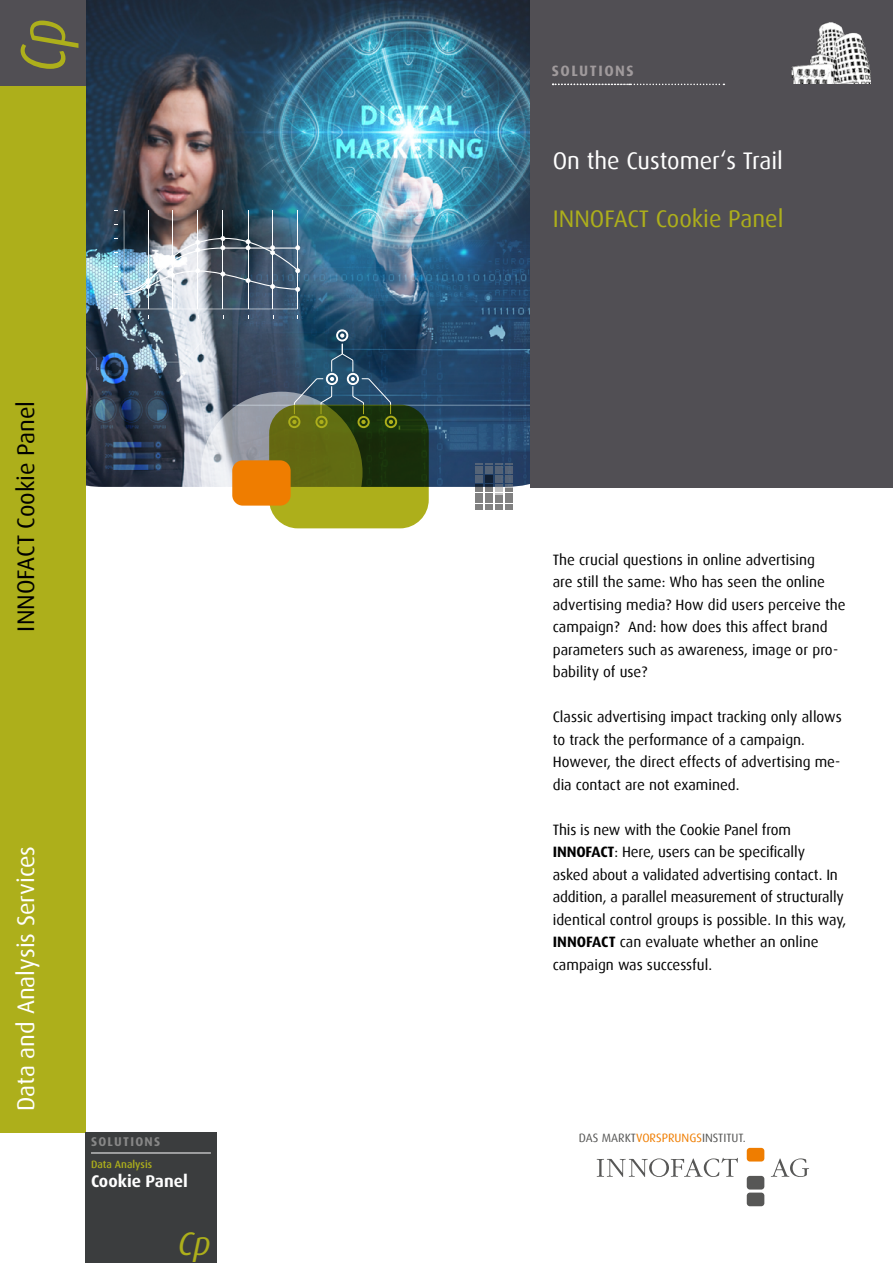
<style>
.page{position:relative;width:893px;height:1263px;background:#fff}
.page>*{position:absolute;margin:0;border:0;box-sizing:border-box;transform-origin:0 0}
.t1{font:italic 63.45px "Dax";color:#adaf1b;scale:.84 1}
.t2{font:italic 32.7px "Dax";color:#adaf1b}
.t3{font:24px "Dax";color:#fff}
.t4{font:24px "Dax";color:#adaf1b}
.t5{font:24px "Dax";color:#000}
.t6{font:700 16.95px "Dax";color:#fff}
.t7{font:15px/22.5px "Dax";color:#000}
.t8{font:700 15px "Dax";letter-spacing:.1em;color:#a09a9c}
.t9{font:700 12.75px "Dax";letter-spacing:.1em;color:#878787}
.t10{font:12px "Dax";color:#575756}
.t11{font:500 10.5px "Dax";color:#adaf1b}
.s1{font-weight:700}
.s2{color:#ef7d00}
</style>
<div class="page">
<img style="left:85px;top:0;width:446px;height:487px">
<div style="left:531px;top:0;width:362px;height:488px;background:#514f54"></div>
<div style="left:0;top:0;width:85px;height:1132px;background:#adaf1b"></div>
<div style="left:0;top:0;width:85px;height:85px;background:#514f54"></div>
<svg style="left:597px;top:1158px;width:141px;height:19px"></svg>
<div style="left:747px;top:1148px;width:17px;height:13px;background:#ef7d00;border-radius:3px"></div>
<div style="left:747px;top:1176px;width:17px;height:13px;background:#575756;border-radius:3px"></div>
<div style="left:747px;top:1192px;width:17px;height:14px;background:#575756;border-radius:3px"></div>
<svg style="left:771px;top:1158px;width:38px;height:19px"></svg>
<div style="left:85px;top:1132px;width:132px;height:131px;background:#3b3d3e"></div>
<hr style="left:91px;top:1152px;width:120px;height:1px;background:#fff">
<svg style="left:553px;top:84px;width:171px;height:1px"></svg>
<svg style="left:201px;top:392px;width:162px;height:161px"></svg>
<img style="left:124px;top:210px;width:176px;height:99px">
<svg style="left:287px;top:328px;width:106px;height:79px;background:#315570"></svg>
<svg style="left:475px;top:463px;width:37px;height:47px;background:#707986"></svg>
<svg style="left:269px;top:405px;width:160px;height:123px;background:#646f13"></svg>
<div style="left:232px;top:460px;width:59px;height:46px;background:#ef7d00;border-radius:10px"></div>
<img style="left:791px;top:22px;width:80px;height:61px">
<h1 class="t1" style="left:8px;top:72px;width:67px;rotate:-90deg">Cp</h1>
<h3 class="t5" style="left:13px;top:631px;width:232px;rotate:-90deg">INNOFACT Cookie Panel</h3>
<h3 class="t3" style="left:13px;top:1111px;width:267px;rotate:-90deg">Data and Analysis Services</h3>
<p class="t9" style="left:91px;top:1135px;width:71px">SOLUTIONS</p>
<p class="t11" style="left:91px;top:1158px;width:63px">Data Analysis</p>
<p class="t6" style="left:91px;top:1171px;width:98px">Cookie Panel</p>
<h2 class="t2" style="left:178px;top:1225px;width:35px">Cp</h2>
<p class="t8" style="left:552px;top:63px;width:83px">SOLUTIONS</p>
<h3 class="t3" style="left:553px;top:148px;width:232px">On the Customer‘s Trail</h3>
<h3 class="t4" style="left:553px;top:205px;width:232px">INNOFACT Cookie Panel</h3>
<p class="t7" style="left:553px;top:548px;width:294px">The crucial questions in online advertising<br>are still the same: Who has seen the online advertising media? How did users perceive the campaign? And: how does this affect brand parameters such as awareness, image or pro&shy;bability of use?</p>
<p class="t7" style="left:553px;top:706px;width:291px">Classic advertising impact tracking only allows to track the performance of a campaign.<br>However, the direct effects of advertising me&shy;dia contact are not examined.</p>
<p class="t7" style="left:553px;top:818px;width:295px">This is new with the Cookie Panel from <span class="s1">INNOFACT</span>: Here, users can be specifically<br>asked about a validated advertising contact. In addition, a parallel measurement of structurally identical control groups is possible. In this way, <span class="s1">INNOFACT</span> can evaluate whether an online campaign was successful.</p>
<p class="t10" style="left:579px;top:1131px;width:169px">DAS MARKT<span class="s2">VORSPRUNGS</span>INSTITUT.</p>
</div>
